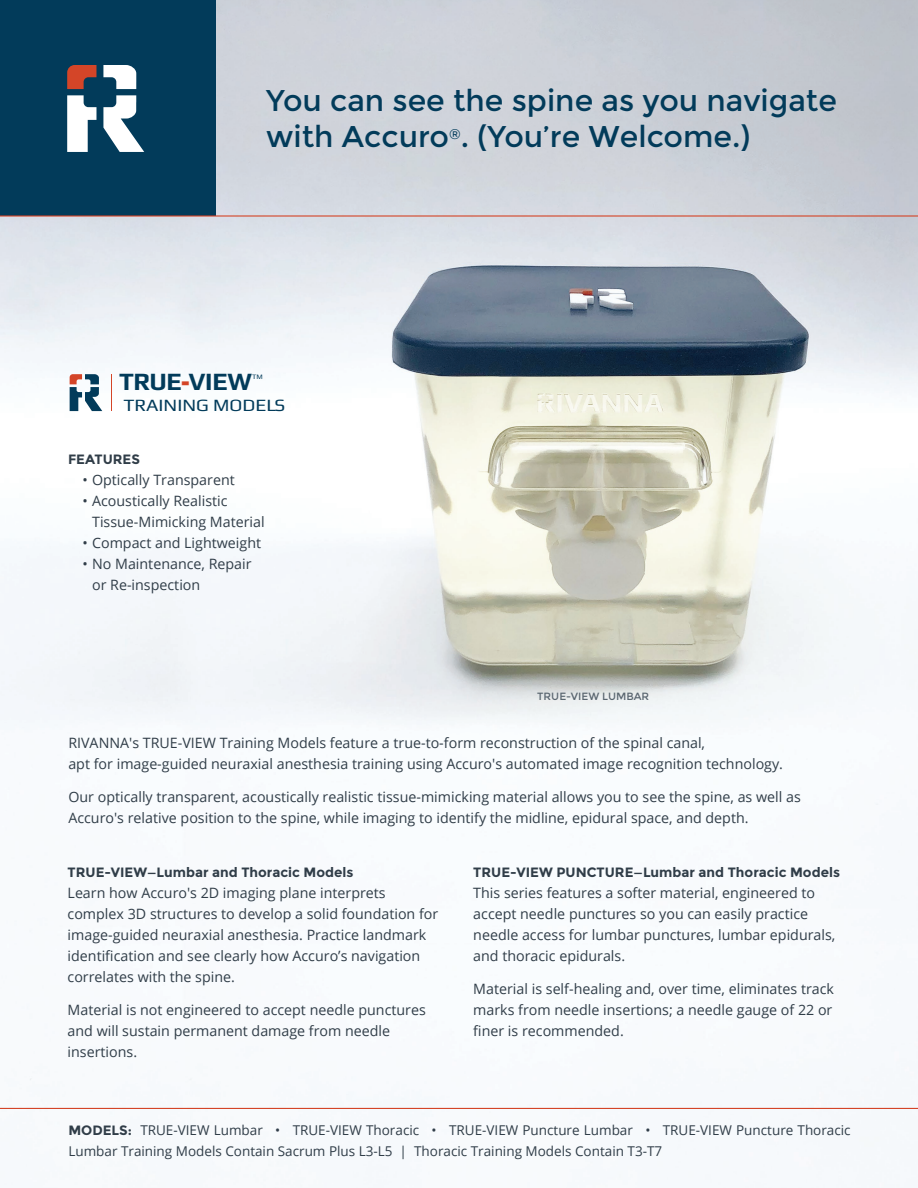
<style>
.page{position:relative;width:918px;height:1188px;background:#fff}
.page>*{position:absolute;margin:0;border:0;box-sizing:border-box;transform-origin:0 0}
.t1{font:30px/36px "Montserrat";color:#023b5a}
.t2{font:700 25.05px "Play";letter-spacing:-.015em;color:#023b5a}
.t3{font:17.25px "Play";color:#023b5a;scale:1.1 1}
.t4{font:14.25px/21px "Open Sans";color:#303d48}
.t5{font:13.5px/21px "Open Sans";color:#303d48}
.t6{font:700 13.5px "Montserrat";color:#303d48}
.t7{font:10.5px "Montserrat";color:#5a6670}
.t8{font:6.75px "Play";color:#023b5a;scale:1.09 1}
.s1{font-family:"Open Sans";font-weight:800;color:#d44528}
.s2{font-family:"Montserrat";font-weight:700}
</style>
<div class="page">
<img style="left:0;top:0;width:918px;height:1147px">
<div style="left:0;top:0;width:216px;height:216px;background:#023b5a"></div>
<svg style="left:67px;top:95px;width:29px;height:57px"></svg>
<svg style="left:103px;top:95px;width:41px;height:57px"></svg>
<svg style="left:103px;top:65px;width:33px;height:24px"></svg>
<svg style="left:67px;top:65px;width:29px;height:24px"></svg>
<hr style="left:0;top:215px;width:918px;height:2px;background:#d44528">
<hr style="left:0;top:1108px;width:918px;height:1px;background:#d44528">
<svg style="left:70px;top:374px;width:32px;height:37px"></svg>
<hr style="left:111px;top:374px;width:1px;height:37px;background:#d44528">
<h1 class="t1" style="left:266px;top:83px;width:572px">You can see the spine as you navigate with Accuro<sup>®</sup>. (You’re Welcome.)</h1>
<h2 class="t2" style="left:119px;top:367px;width:134px">TRUE<span class="s1">-</span>VIEW</h2>
<p class="t8" style="left:252px;top:372px;width:11px">TM</p>
<p class="t3" style="left:123px;top:395px;width:149px">TRAINING MODELS</p>
<p class="t6" style="left:68px;top:451px;width:74px">FEATURES</p>
<p class="t4" style="left:83px;top:468px;width:154px">• Optically Transparent</p>
<p class="t4" style="left:92px;top:489px;width:174px;text-indent:-9px">• Acoustically Realistic<br>Tissue-Mimicking Material</p>
<p class="t4" style="left:83px;top:531px;width:180px">• Compact and Lightweight</p>
<p class="t4" style="left:92px;top:552px;width:161px;text-indent:-9px">• No Maintenance, Repair or Re-inspection</p>
<p class="t7" style="left:537px;top:691px;width:113px">TRUE-VIEW LUMBAR</p>
<p class="t4" style="left:68px;top:732px;width:716px">RIVANNA's TRUE-VIEW Training Models feature a true-to-form reconstruction of the spinal canal,<br>apt for image-guided neuraxial anesthesia training using Accuro's automated image recognition technology.</p>
<p class="t4" style="left:68px;top:786px;width:734px">Our optically transparent, acoustically realistic tissue-mimicking material allows you to see the spine, as well as<br>Accuro's relative position to the spine, while imaging to identify the midline, epidural space, and depth.</p>
<p class="t6" style="left:68px;top:864px;width:287px">TRUE-VIEW—Lumbar and Thoracic Models</p>
<p class="t4" style="left:68px;top:882px;width:372px">Learn how Accuro's 2D imaging plane interprets complex 3D structures to develop a solid foundation for image-guided neuraxial anesthesia. Practice landmark identification and see clearly how Accuro’s navigation correlates with the spine.</p>
<p class="t4" style="left:68px;top:999px;width:360px">Material is not engineered to accept needle punctures and will sustain permanent damage from needle insertions.</p>
<p class="t6" style="left:473px;top:864px;width:368px">TRUE-VIEW PUNCTURE—Lumbar and Thoracic Models</p>
<p class="t4" style="left:473px;top:882px;width:364px">This series features a softer material, engineered to accept needle punctures so you can easily practice needle access for lumbar punctures, lumbar epidurals, and thoracic epidurals.</p>
<p class="t4" style="left:473px;top:978px;width:362px;text-align:justify">Material is self-healing and, over time, eliminates track marks from needle insertions; a needle gauge of 22 or finer is recommended.</p>
<p class="t5" style="left:68px;top:1119px;width:784px"><span class="s2">MODELS:</span> TRUE-VIEW Lumbar • TRUE-VIEW Thoracic • TRUE-VIEW Puncture Lumbar • TRUE-VIEW Puncture Thoracic<br>Lumbar Training Models Contain Sacrum Plus L3-L5 | Thoracic Training Models Contain T3-T7</p>
</div>
